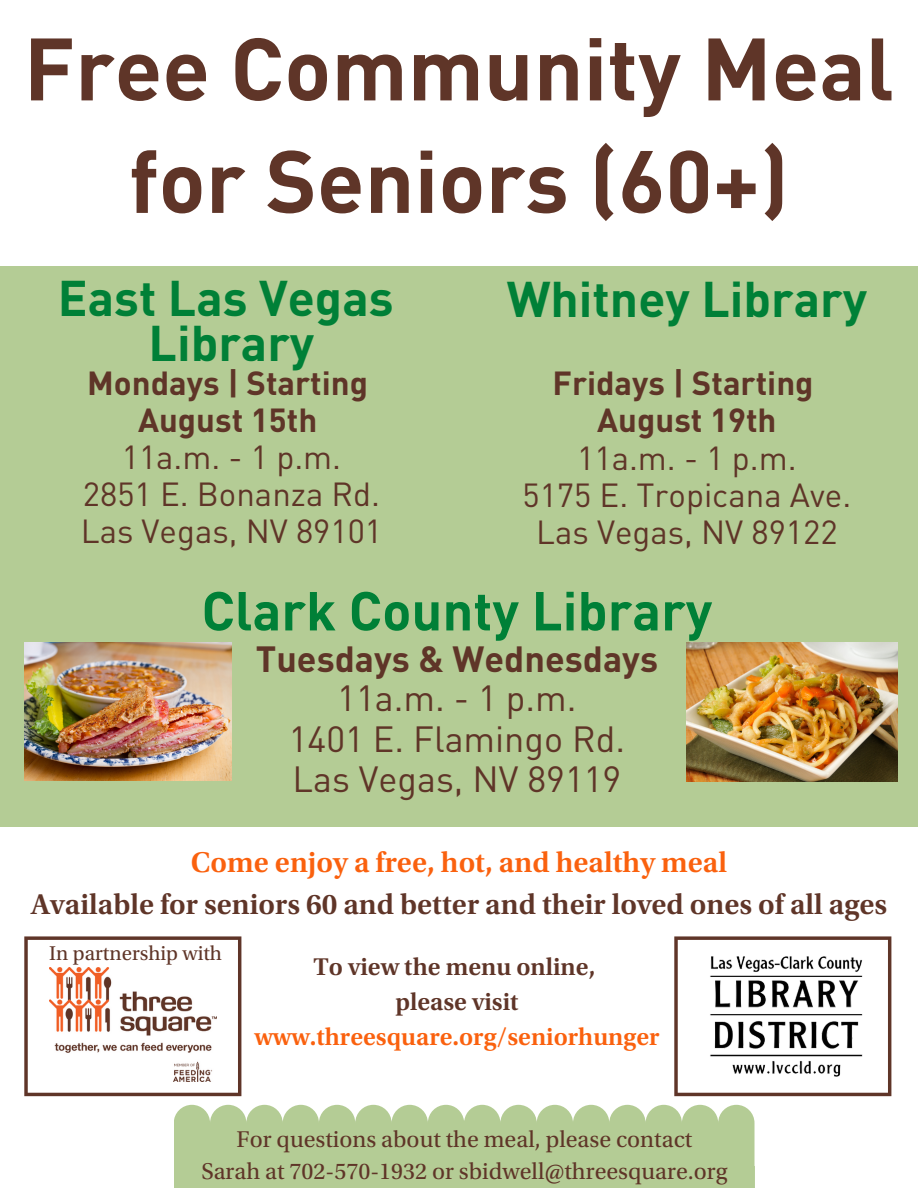
<style>
.page{position:relative;width:918px;height:1188px;background:#fff}
.page>*{position:absolute;margin:0;border:0;box-sizing:border-box;transform-origin:0 0}
.t1{font:700 87px/112.5px "DIN Pro";color:#5f3528;text-align:center}
.t2{font:700 54px "DIN Pro";color:#008037}
.t3{font:700 49.5px/45px "DIN Pro";color:#008037;text-align:center}
.t4{font:36px/40.5px "DIN Pro";color:#5f3528;text-align:center}
.t5{font:700 36px "DIN Pro";color:#5f3528}
.t6{font:33px/37.2px "DIN Pro";color:#5f3528;text-align:center}
.t7{font:700 33px/37.2px "DIN Pro";color:#5f3528;text-align:center}
.t8{font:600 30px "Utopia Std";color:#5f3528}
.t9{font:600 30px "Utopia Std";color:#fa610e}
.t10{font:600 25.5px "Utopia Std";color:#fa610e}
.t11{font:600 25.5px/34.8px "Utopia Std";color:#5f3528;text-align:center}
.t12{font:24px/32.7px "Utopia Std";color:#5f3528;text-align:center}
.t13{font:21px "Utopia Std";color:#5f3528}
</style>
<div class="page">
<div style="left:0;top:266px;width:918px;height:561px;background:#b4cc95"></div>
<svg style="left:674px;top:936px;width:217px;height:160px"></svg>
<img style="left:706px;top:956px;width:160px;height:121px">
<svg style="left:24px;top:936px;width:217px;height:160px"></svg>
<div style="left:174px;top:1105px;width:581px;height:83px;background:#b4cc95"></div>
<img style="left:24px;top:642px;width:207px;height:139px">
<img style="left:687px;top:642px;width:210px;height:140px">
<h1 class="t1" style="left:24px;top:9px;width:872px">Free Community Meal for Seniors (60+)</h1>
<h3 class="t3" style="left:58px;top:274px;width:337px">East Las Vegas<br>Library</h3>
<p class="t7" style="left:87px;top:363px;width:283px">Mondays | Starting<br>August 15th</p>
<p class="t6" style="left:81px;top:437px;width:303px">11a.m. - 1 p.m.<br>2851 E. Bonanza Rd.<br>Las Vegas, NV 89101</p>
<h3 class="t3" style="left:507px;top:274px;width:362px">Whitney Library</h3>
<p class="t7" style="left:553px;top:363px;width:263px">Fridays | Starting<br>August 19th</p>
<p class="t6" style="left:523px;top:438px;width:330px">11a.m. - 1 p.m.<br>5175 E. Tropicana Ave.<br>Las Vegas, NV 89122</p>
<h2 class="t2" style="left:202px;top:574px;width:512px">Clark County Library</h2>
<p class="t5" style="left:256px;top:635px;width:404px">Tuesdays &amp; Wednesdays</p>
<p class="t4" style="left:289px;top:677px;width:338px">11a.m. - 1 p.m.<br>1401 E. Flamingo Rd.<br>Las Vegas, NV 89119</p>
<p class="t9" style="left:191px;top:851px;width:538px">Come enjoy a free, hot, and healthy meal</p>
<p class="t8" style="left:31px;top:892px;width:858px">Available for seniors 60 and better and their loved ones of all ages</p>
<p class="t11" style="left:314px;top:952px;width:283px">To view the menu online, please visit</p>
<p class="t10" style="left:254px;top:1026px;width:407px">www.threesquare.org/seniorhunger</p>
<p class="t13" style="left:49px;top:944px;width:174px">In partnership with</p>
<p class="t12" style="left:201px;top:1125px;width:528px">For questions about the meal, please contact<br>Sarah at 702-570-1932 or sbidwell@threesquare.org</p>
</div>
